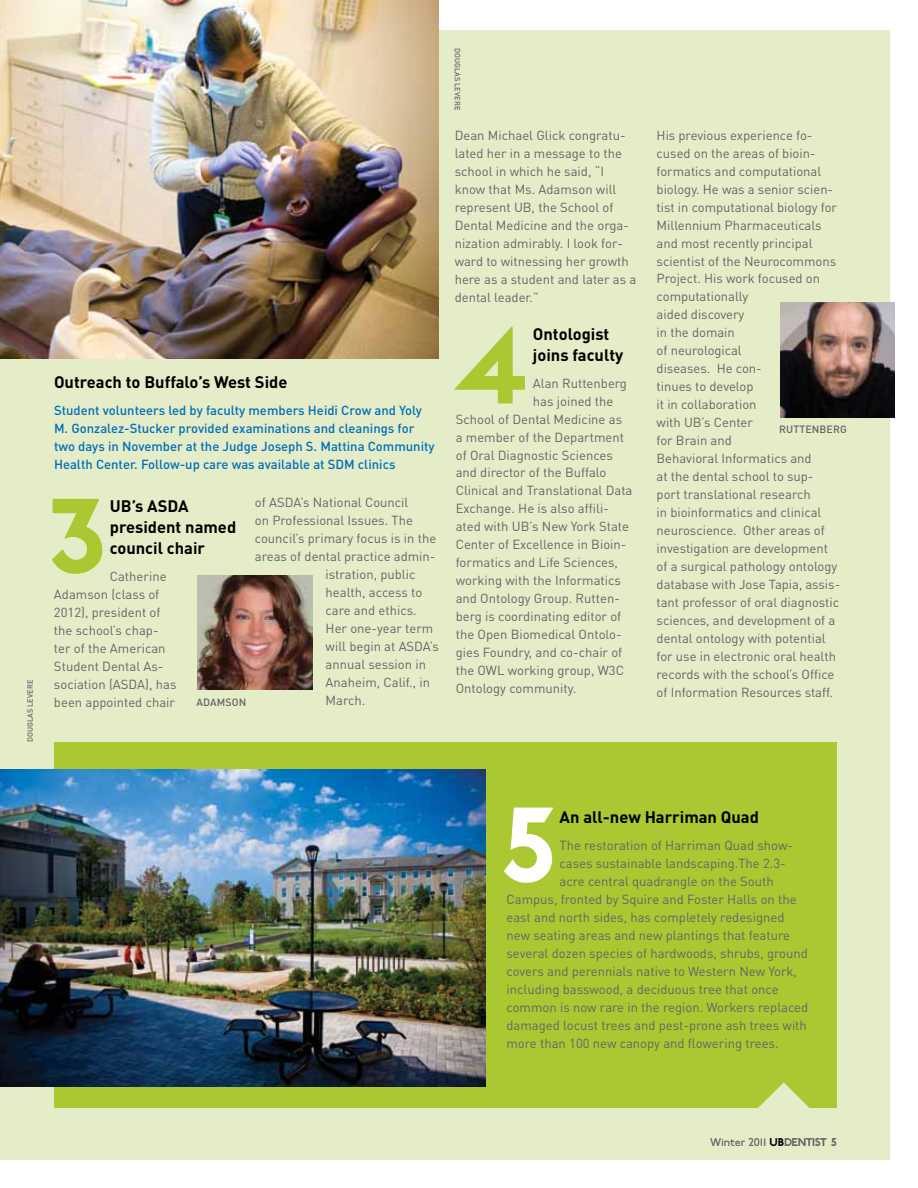
<style>
.page{position:relative;width:918px;height:1188px;background:#fff}
.page>*{position:absolute;margin:0;border:0;box-sizing:border-box;transform-origin:0 0}
.t1{font:700 112.5px "P22 Johnston Underground";color:#a9c832}
.t2{font:700 112.5px "P22 Johnston Underground";color:#fff}
.t3{font:700 16.5px/21px "DIN Pro";color:#000}
.t4{font:13.05px/18px "DIN Pro";color:#636466}
.t5{font:500 13.05px/18px "DIN Pro";color:#006eb9}
.t6{font:12px "P22 Johnston Underground";letter-spacing:-.01em;color:#636466}
.t7{font:500 10.5px "DIN Pro";letter-spacing:.01em;color:#636466}
.t8{font:500 7.5px "DIN Pro";letter-spacing:.01em;color:#636466}
.s1{font-weight:700;color:#000}
.s2{font-weight:700}
</style>
<div class="page">
<div style="left:0;top:31px;width:889px;height:1129px;background:#e5edc8"></div>
<img style="left:0;top:0;width:438px;height:359px">
<div style="left:54px;top:742px;width:783px;height:366px;background:#a9c832"></div>
<img style="left:197px;top:575px;width:115px;height:115px">
<img style="left:780px;top:302px;width:115px;height:115px">
<svg style="left:758px;top:1082px;width:52px;height:26px"></svg>
<img style="left:0;top:770px;width:486px;height:316px">
<p class="t8" style="left:25px;top:742px;width:64px;rotate:-90deg">Douglas levere</p>
<p class="t3" style="left:54px;top:371px;width:235px">Outreach to Buffalo’s West Side</p>
<p class="t5" style="left:54px;top:401px;width:382px">Student volunteers led by faculty members Heidi Crow and Yoly<br>M . Gonzalez-Stucker provided examinations and cleanings for two days in November at the Judge Joseph S. Mattina Community H ealth Center. Follow-up care was available at SDM clinics</p>
<p class="t4" style="left:255px;top:493px;width:155px">of ASDA’s National Council</p>
<p class="t4" style="left:255px;top:511px;width:160px">on Professional Issues. The</p>
<p class="t4" style="left:255px;top:529px;width:183px">council’s primary focus is in the</p>
<p class="t4" style="left:255px;top:547px;width:182px">areas of dental practice admin-</p>
<p class="t4" style="left:326px;top:565px;width:91px">istration, public</p>
<p class="t4" style="left:326px;top:583px;width:98px">health, access to</p>
<p class="t4" style="left:326px;top:601px;width:93px">care and ethics.</p>
<p class="t4" style="left:326px;top:619px;width:109px">Her one-year term</p>
<p class="t4" style="left:326px;top:637px;width:115px">will begin at ASDA’s</p>
<p class="t4" style="left:326px;top:655px;width:102px">annual session in</p>
<p class="t4" style="left:326px;top:673px;width:106px">Anaheim, Calif., in</p>
<h1 class="t1" style="left:48px;top:469px;width:61px">3</h1>
<p class="t3" style="left:110px;top:495px;width:128px">UB’s ASDA president named council chair</p>
<p class="t4" style="left:54px;top:567px;width:124px;text-indent:56px">Catherine<br>Adamson (class of<br>2012), president of the school’s chap&shy;ter of the American<br>Student Dental As&shy;sociation (ASDA), has been appointed chair</p>
<p class="t7" style="left:197px;top:695px;width:51px">adamson</p>
<p class="t4" style="left:326px;top:691px;width:41px">March.</p>
<p class="t8" style="left:463px;top:48px;width:64px;rotate:90deg">Douglas levere</p>
<p class="t4" style="left:455px;top:125px;width:183px">Dean Michael Glick congratu&shy;lated her in a message to the school in which he said, “I<br>know that Ms. Adamson will represent UB, the School of<br>Dental Medicine and the orga&shy;nization admirably. I look for&shy;ward to witnessing her growth here as a student and later as a dental leader.”</p>
<h1 class="t1" style="left:454px;top:300px;width:75px">4</h1>
<p class="t3" style="left:533px;top:322px;width:92px">Ontologist joins faculty</p>
<p class="t4" style="left:533px;top:373px;width:96px">Alan Ruttenberg</p>
<p class="t4" style="left:533px;top:391px;width:82px">has joined the</p>
<p class="t4" style="left:456px;top:409px;width:168px">School of Dental Medicine as</p>
<p class="t4" style="left:456px;top:427px;width:170px">a member of the Department</p>
<p class="t4" style="left:456px;top:445px;width:159px">of Oral Diagnostic Sciences</p>
<p class="t4" style="left:456px;top:463px;width:152px">and director of the Buffalo</p>
<p class="t4" style="left:456px;top:481px;width:178px">Clinical and Translational Data</p>
<p class="t4" style="left:456px;top:499px;width:155px">Exchange. He is also affili-</p>
<p class="t4" style="left:456px;top:517px;width:175px">ated with UB’s New York State</p>
<p class="t4" style="left:456px;top:535px;width:172px">Center of Excellence in Bioin-</p>
<p class="t4" style="left:456px;top:553px;width:164px">formatics and Life Sciences,</p>
<p class="t4" style="left:456px;top:571px;width:167px">working with the I nformatics</p>
<p class="t4" style="left:456px;top:589px;width:166px">and Ontology Group. Rutten-</p>
<p class="t4" style="left:456px;top:607px;width:167px">berg is coordinating editor of</p>
<p class="t4" style="left:456px;top:625px;width:167px">the Open Biomedical Ontolo-</p>
<p class="t4" style="left:456px;top:643px;width:168px">gies Foundry, and co-chair of</p>
<p class="t4" style="left:456px;top:661px;width:170px">the OWL working group, W3C</p>
<p class="t4" style="left:456px;top:679px;width:122px">Ontology community.</p>
<p class="t4" style="left:657px;top:125px;width:185px">His previous experience fo&shy;cused on the areas of bioin&shy;formatics and computational biology. He was a senior scien&shy;tist in computational biology for<br>Millennium Pharmaceuticals and most recently principal scientist of the Neurocommons<br>Project. His work focused on computationally<br>aided discovery<br>in the domain<br>of neurological<br>diseases. He con-<br>tinues to develop<br>it in collaboration<br>with UB’s Center<br>for Brain and<br>Behavioral I nformatics and<br>at the dental school to sup&shy;port translational research<br>in bioinformatics and clinical neuroscience. Other areas of investigation are development of a surgical pathology ontology database with Jose Tapia, assis&shy;tant professor of oral diagnostic sciences, and development of a dental ontology with potential for use in electronic oral health records with the school’s Office of I nformation Resources staff.</p>
<p class="t7" style="left:779px;top:422px;width:68px">ruttenb erg</p>
<h1 class="t2" style="left:500px;top:778px;width:59px">5</h1>
<p class="t3" style="left:560px;top:805px;width:201px">An all-new Harriman Quad</p>
<p class="t4" style="left:560px;top:835px;width:235px">The restoration of Harriman Quad show-</p>
<p class="t4" style="left:560px;top:853px;width:228px">cases sustainable landscaping.The 2.3-</p>
<p class="t4" style="left:560px;top:871px;width:216px">acre central quadrangle on the South</p>
<p class="t4" style="left:507px;top:889px;width:292px">Campus, fronted by Squire and Foster Halls on the</p>
<p class="t4" style="left:507px;top:907px;width:280px">east and north sides, has completely redesigned</p>
<p class="t4" style="left:507px;top:925px;width:285px">new seating areas and new plantings that feature</p>
<p class="t4" style="left:507px;top:943px;width:303px">several dozen species of hardwoods, shrubs, ground</p>
<p class="t4" style="left:507px;top:961px;width:292px">covers and perennials native to Western New York,</p>
<p class="t4" style="left:507px;top:979px;width:274px">including basswood, a deciduous tree that once</p>
<p class="t4" style="left:507px;top:997px;width:303px">common is now rare in the region. Workers replaced</p>
<p class="t4" style="left:507px;top:1015px;width:302px">damaged locust trees and pest-prone ash trees with</p>
<p class="t4" style="left:507px;top:1033px;width:274px">more than 100 new canopy and flowering trees.</p>
<p class="t6" style="left:710px;top:1135px;width:128px">Winter 2011 <span class="s1">UB</span><span class="s2">DENTIST 5</span></p>
</div>
